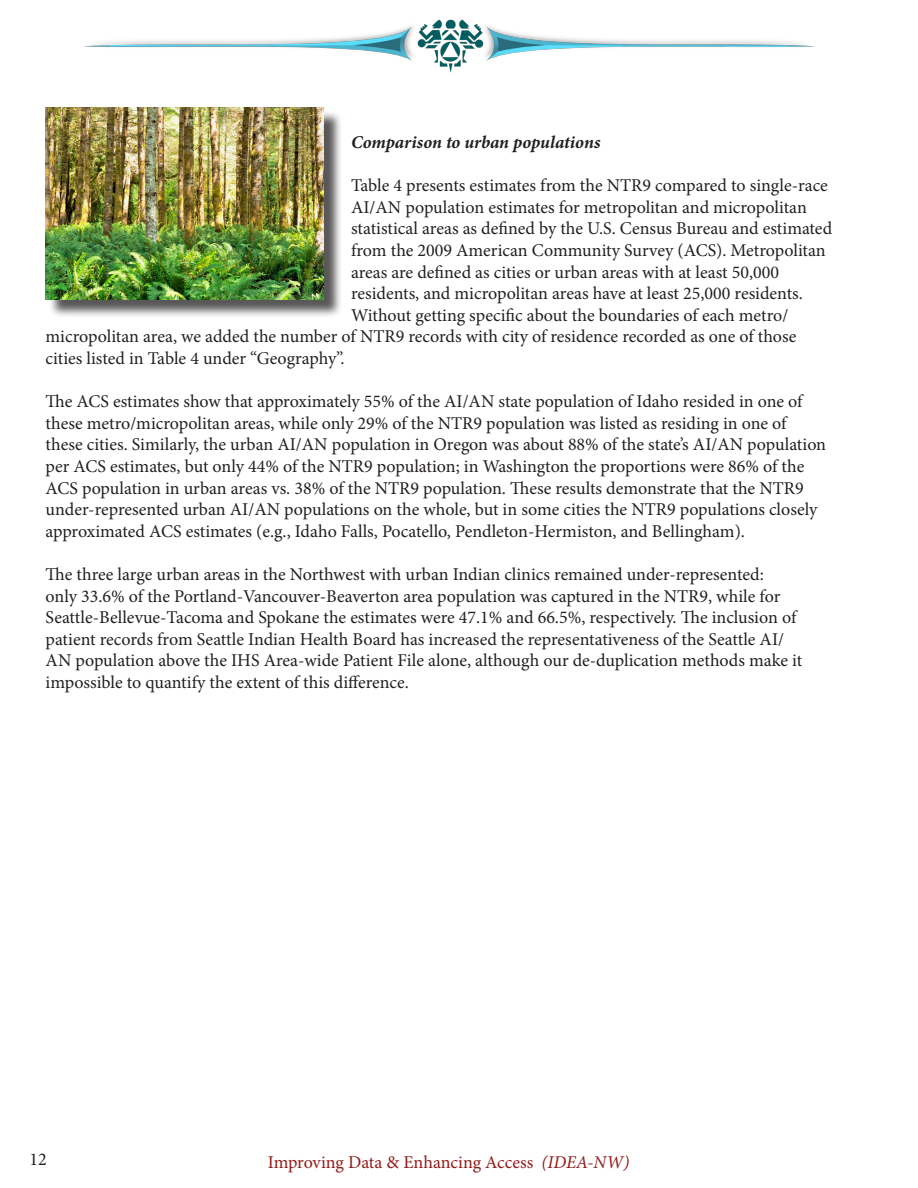
<style>
.page{position:relative;width:918px;height:1188px;background:#fff}
.page>*{position:absolute;margin:0;border:0;box-sizing:border-box;transform-origin:0 0}
.t1{font:18px/21.6px "Minion Pro";color:#231f20}
.t2{font:18px "Minion Pro";letter-spacing:-.005em;color:#921a19}
.t3{font:italic 700 18px "Minion Pro";color:#231f20}
.s1{font-style:italic}
</style>
<div class="page">
<img style="left:83px;top:25px;width:330px;height:36px">
<img style="left:417px;top:19px;width:59px;height:54px">
<img style="left:476px;top:24px;width:339px;height:37px">
<div style="left:48px;top:110px;width:295px;height:208px;background:#231f20;opacity:.75"></div>
<img style="left:46px;top:108px;width:278px;height:191px">
<p class="t3" style="left:351px;top:130px;width:251px">Comparison to urban populations</p>
<p class="t1" style="left:351px;top:175px;width:478px">Table 4 presents estimates from the NTR9 compared to single-race</p>
<p class="t1" style="left:351px;top:196px;width:457px">AI/AN population estimates for metropolitan and micropolitan</p>
<p class="t1" style="left:351px;top:218px;width:483px">statistical areas as defined by the U.S. Census Bureau and estimated</p>
<p class="t1" style="left:351px;top:240px;width:476px">from the 2009 American Community Survey (ACS). Metropolitan</p>
<p class="t1" style="left:351px;top:261px;width:430px">areas are defined as cities or urban areas with at least 50,000</p>
<p class="t1" style="left:351px;top:283px;width:453px">residents, and micropolitan areas have at least 25,000 residents.</p>
<p class="t1" style="left:351px;top:304px;width:439px">Without getting specific about the boundaries of each metro/</p>
<p class="t1" style="left:46px;top:326px;width:752px">micropolitan area, we added the number of NTR9 records with city of residence recorded as one of those</p>
<p class="t1" style="left:46px;top:348px;width:301px">cities listed in Table 4 under “Geography”.</p>
<p class="t1" style="left:46px;top:391px;width:782px">The ACS estimates show that approximately 55% of the AI/AN state population of Idaho resided in one of these metro/micropolitan areas, while only 29% of the NTR9 population was listed as residing in one of these cities. Similarly, the urban AI/AN population in Oregon was about 88% of the state’s AI/AN population per ACS estimates, but only 44% of the NTR9 population; in Washington the proportions were 86% of the ACS population in urban areas vs. 38% of the NTR9 population. These results demonstrate that the NTR9 under-represented urban AI/AN populations on the whole, but in some cities the NTR9 populations closely approximated ACS estimates (e.g., Idaho Falls, Pocatello, Pendleton-Hermiston, and Bellingham).</p>
<p class="t1" style="left:46px;top:564px;width:758px">The three large urban areas in the Northwest with urban Indian clinics remained under-represented:<br>only 33.6% of the Portland-Vancouver-Beaverton area population was captured in the NTR9, while for Seattle-Bellevue-Tacoma and Spokane the estimates were 47.1% and 66.5%, respectively. The inclusion of patient records from Seattle Indian Health Board has increased the representativeness of the Seattle AI/ AN population above the IHS Area-wide Patient File alone, although our de-duplication methods make it impossible to quantify the extent of this difference.</p>
<p class="t1" style="left:29px;top:1149px;width:19px">12</p>
<p class="t2" style="left:268px;top:1150px;width:363px">Improving Data &amp; Enhancing Access <span class="s1">(IDEA-NW)</span></p>
</div>
